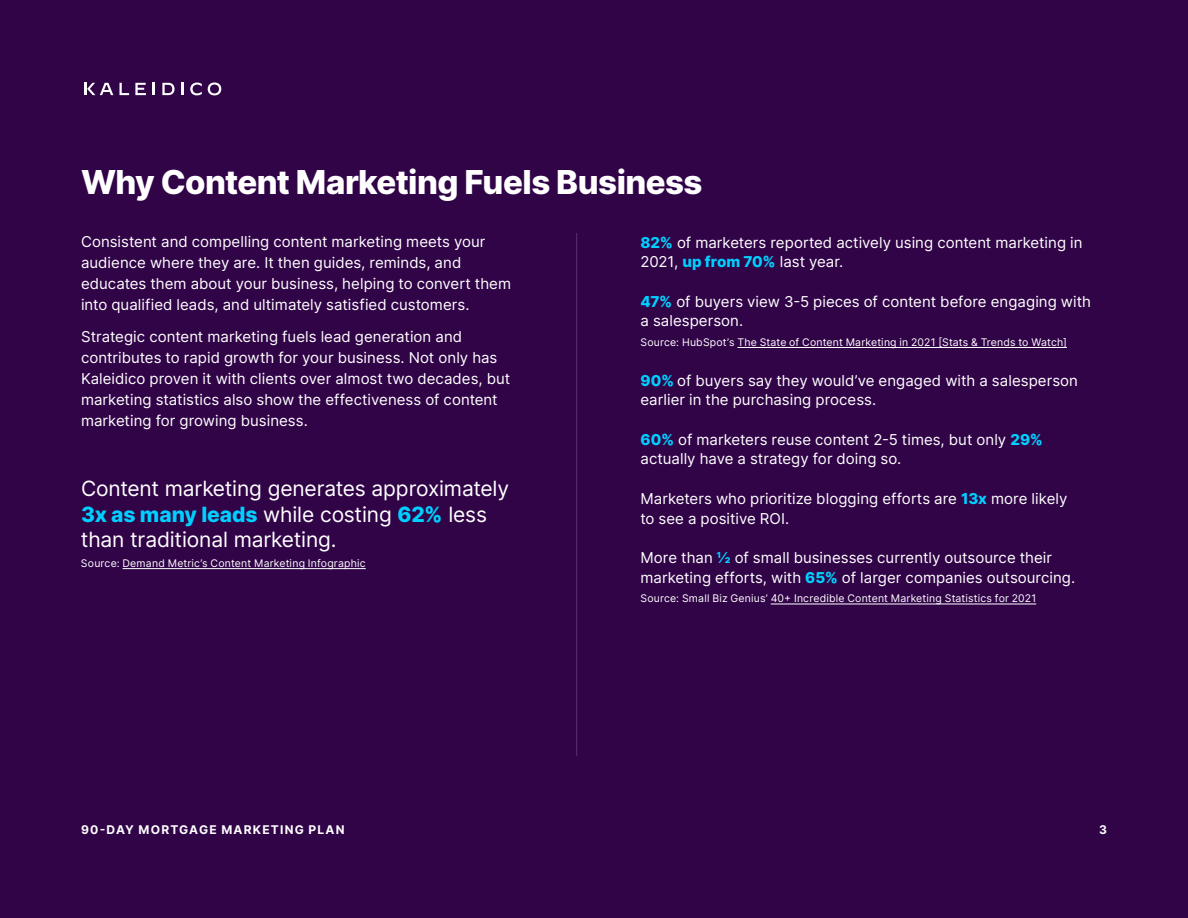
<style>
.page{position:relative;width:1188px;height:918px;background:#310448}
.page>*{position:absolute;margin:0;border:0;box-sizing:border-box;transform-origin:0 0}
.t1{font:800 33px "Inter";letter-spacing:-.015em;color:#fff}
.t2{font:21px/25.5px "Inter";letter-spacing:-.01em;color:#fff}
.t3{font:15px/21px "Inter";color:#fff}
.t4{font:700 12px "Inter";letter-spacing:.1em;color:#fff}
.t5{font:10.5px "Inter";letter-spacing:.015em;color:#fff}
.s1{font-weight:800;color:#00d0ff}
</style>
<div class="page">
<svg style="left:119px;top:83px;width:10px;height:12px"></svg>
<svg style="left:135px;top:83px;width:11px;height:12px"></svg>
<svg style="left:153px;top:83px;width:2px;height:12px"></svg>
<svg style="left:162px;top:83px;width:13px;height:12px"></svg>
<svg style="left:181px;top:83px;width:3px;height:12px"></svg>
<svg style="left:190px;top:83px;width:12px;height:12px"></svg>
<svg style="left:208px;top:82px;width:13px;height:13px"></svg>
<svg style="left:84px;top:83px;width:29px;height:12px"></svg>
<hr style="left:737px;top:347px;width:330px;height:1px;background:#fff">
<hr style="left:771px;top:604px;width:265px;height:1px;background:#fff">
<hr style="left:576px;top:233px;width:1px;height:523px;background:#fff">
<hr style="left:123px;top:568px;width:243px;height:1px;background:#fff">
<h1 class="t1" style="left:81px;top:162px;width:623px">Why Content Marketing Fuels Business</h1>
<p class="t3" style="left:81px;top:232px;width:432px">Consistent and compelling content marketing meets your audience where they are. It then guides, reminds, and educates them about your business, helping to convert them into qualified leads, and ultimately satisfied customers.</p>
<p class="t3" style="left:81px;top:326px;width:431px">Strategic content marketing fuels lead generation and contributes to rapid growth for your business. Not only has Kaleidico proven it with clients over almost two decades, but marketing statistics also show the effectiveness of content marketing for growing business.</p>
<p class="t3" style="left:640px;top:232px;width:444px;line-height:19.5px"><span class="s1">82%</span> of marketers reported actively using content marketing in<br>2021, <span class="s1">up from 70%</span> last year.</p>
<p class="t3" style="left:640px;top:291px;width:452px;line-height:19.5px"><span class="s1">47%</span> of buyers view 3-5 pieces of content before engaging with a salesperson.</p>
<p class="t5" style="left:640px;top:336px;width:428px">Source: HubSpot’s The State of Content Marketing in 2021 [Stats &amp; Trends to Watch]</p>
<p class="t3" style="left:640px;top:370px;width:439px;line-height:19.5px"><span class="s1">90%</span> of buyers say they would’ve engaged with a salesperson earlier in the purchasing process.</p>
<p class="t3" style="left:640px;top:429px;width:404px;line-height:19.5px"><span class="s1">60%</span> of marketers reuse content 2-5 times, but only <span class="s1">29% </span>actually have a strategy for doing so.</p>
<p class="t3" style="left:640px;top:489px;width:428px;line-height:19.5px">Marketers who prioritize blogging efforts are <span class="s1">13x</span> more likely to see a positive ROI.</p>
<p class="t3" style="left:640px;top:548px;width:436px;line-height:19.5px">More than <span class="s1">½</span> of small businesses currently outsource their marketing efforts, with <span class="s1">65%</span> of larger companies outsourcing.</p>
<p class="t5" style="left:640px;top:592px;width:397px">Source: Small Biz Genius’ 40+ Incredible Content Marketing Statistics for 2021</p>
<h2 class="t2" style="left:81px;top:476px;width:430px">Content marketing generates approximately<br><span class="s1">3x as many leads</span> while costing <span class="s1">62%</span> less than traditional marketing.</h2>
<p class="t5" style="left:81px;top:557px;width:286px">Source: Demand Metric’s Content Marketing Infographic</p>
<p class="t4" style="left:81px;top:820px;width:265px">90-DAY MORTGAGE MARKETING PLAN</p>
<p class="t4" style="left:1099px;top:822px;width:9px">3</p>
</div>
